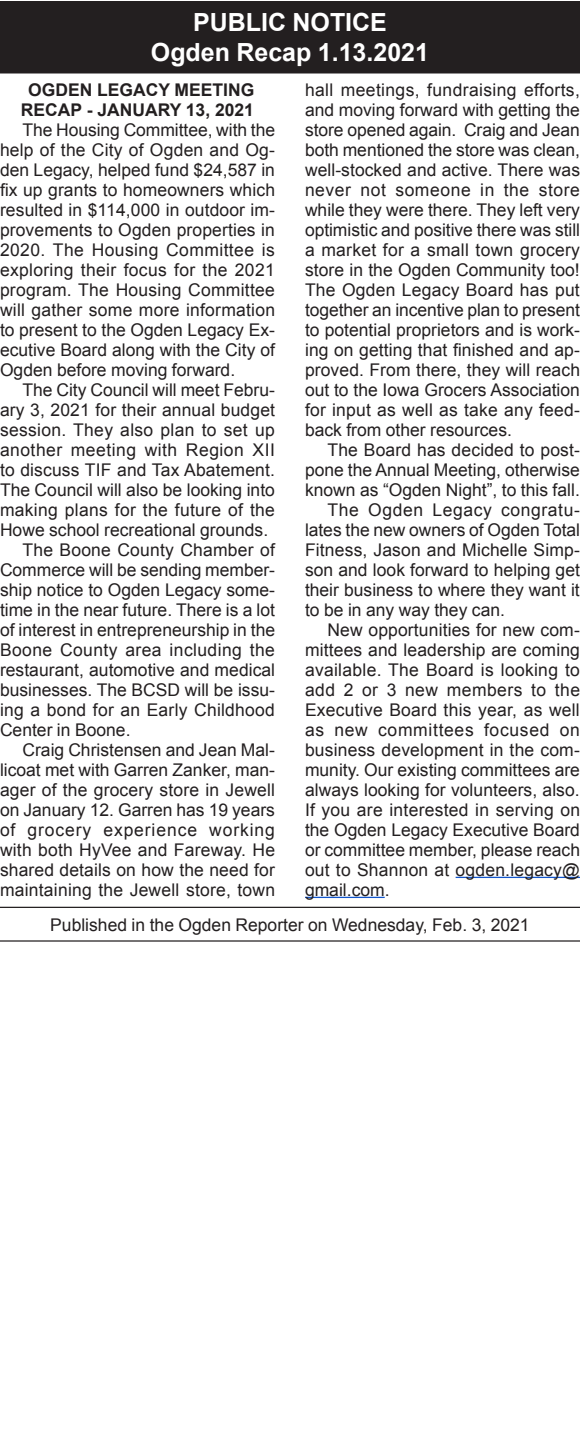
<style>
.page{position:relative;width:580px;height:1440px;background:#fff}
.page>*{position:absolute;margin:0;border:0;box-sizing:border-box;transform-origin:0 0}
.Reversed_Heading_Tit{font:700 25px "Arial";color:#fff}
.Reversed_Heading_All{font:700 25px "Arial";color:#fff}
._1_Column_Arial{font:17.5px/20px "Arial";color:#231f20;text-align:justify}
.footer_long{font:17.5px "Arial";color:#231f20}
._2nd_Heading{font:700 17.5px/20px "Arial";color:#231f20;text-align:center}
</style>
<div class="page">
<div style="left:0;top:1px;width:580px;height:43px;background:#231f20"></div>
<div style="left:0;top:31px;width:580px;height:43px;background:#231f20"></div>
<hr style="left:0;top:907px;width:580px;height:1px;background:#231f20">
<hr style="left:0;top:940px;width:580px;height:2px;background:#231f20">
<hr style="left:456px;top:877px;width:124px;height:1px;background:#15c">
<hr style="left:305px;top:897px;width:80px;height:1px;background:#15c">
<p class="Reversed_Heading_All" style="left:193px;top:5px;width:195px">PUBLIC NOTICE</p>
<p class="Reversed_Heading_Tit" style="left:151px;top:35px;width:280px">Ogden Recap 1.13.2021</p>
<p class="_2nd_Heading" style="left:21px;top:80px;width:235px">OGDEN LEGACY MEETING<br>RECAP - JANUARY 13, 2021</p>
<p class="_1_Column_Arial" style="left:0;top:120px;width:277px;text-indent:22px">The Housing Committee, with the help of the City of Ogden and Og&shy;den Legacy, helped fund $24,587 in fix up grants to homeowners which resulted in $114,000 in outdoor im&shy;provements to Ogden properties in 2020. The Housing Committee is exploring their focus for the 2021 program. The Housing Committee will gather some more information to present to the Ogden Legacy Ex&shy;ecutive Board along with the City of Ogden before moving forward.</p>
<p class="_1_Column_Arial" style="left:0;top:380px;width:277px;text-indent:22px">The City Council will meet Febru&shy;ary 3, 2021 for their annual budget session. They also plan to set up another meeting with Region XII to discuss TIF and Tax Abatement.<br>The Council will also be looking into making plans for the future of the Howe school recreational grounds.</p>
<p class="_1_Column_Arial" style="left:0;top:540px;width:277px;text-indent:22px">The Boone County Chamber of Commerce will be sending member&shy;ship notice to Ogden Legacy some&shy;time in the near future. There is a lot of interest in entrepreneurship in the Boone County area including the restaurant, automotive and medical businesses. The BCSD will be issu&shy;ing a bond for an Early Childhood Center in Boone.</p>
<p class="_1_Column_Arial" style="left:0;top:740px;width:277px;text-indent:22px">Craig Christensen and Jean Mal&shy;licoat met with Garren Zanker, man&shy;ager of the grocery store in Jewell on January 12. Garren has 19 years of grocery experience working with both HyVee and Fareway. He shared details on how the need for maintaining the Jewell store, town</p>
<p class="_1_Column_Arial" style="left:305px;top:80px;width:277px">hall meetings, fundraising efforts, and moving forward with getting the store opened again. Craig and Jean both mentioned the store was clean, well-stocked and active. There was never not someone in the store while they were there. They left very optimistic and positive there was still a market for a small town grocery store in the Ogden Community too!<br>The Ogden Legacy Board has put together an incentive plan to present to potential proprietors and is work&shy;ing on getting that finished and ap&shy;proved. From there, they will reach out to the Iowa Grocers Association for input as well as take any feed&shy;back from other resources.</p>
<p class="_1_Column_Arial" style="left:305px;top:440px;width:276px;text-indent:23px">The Board has decided to post&shy;pone the Annual Meeting, otherwise known as “Ogden Night”, to this fall.</p>
<p class="_1_Column_Arial" style="left:305px;top:500px;width:277px;text-indent:23px">The Ogden Legacy congratu&shy;lates the new owners of Ogden Total Fitness, Jason and Michelle Simp&shy;son and look forward to helping get their business to where they want it to be in any way they can.</p>
<p class="_1_Column_Arial" style="left:305px;top:620px;width:277px;text-indent:23px">New opportunities for new com&shy;mittees and leadership are coming available. The Board is looking to add 2 or 3 new members to the Executive Board this year, as well as new committees focused on business development in the com&shy;munity. Our existing committees are always looking for volunteers, also.<br>If you are interested in serving on the Ogden Legacy Executive Board or committee member, please reach out to Shannon at ogden.legacy@ gmail.com.</p>
<p class="footer_long" style="left:50px;top:914px;width:481px">Published in the Ogden Reporter on Wednesday, Feb. 3, 2021</p>
</div>
